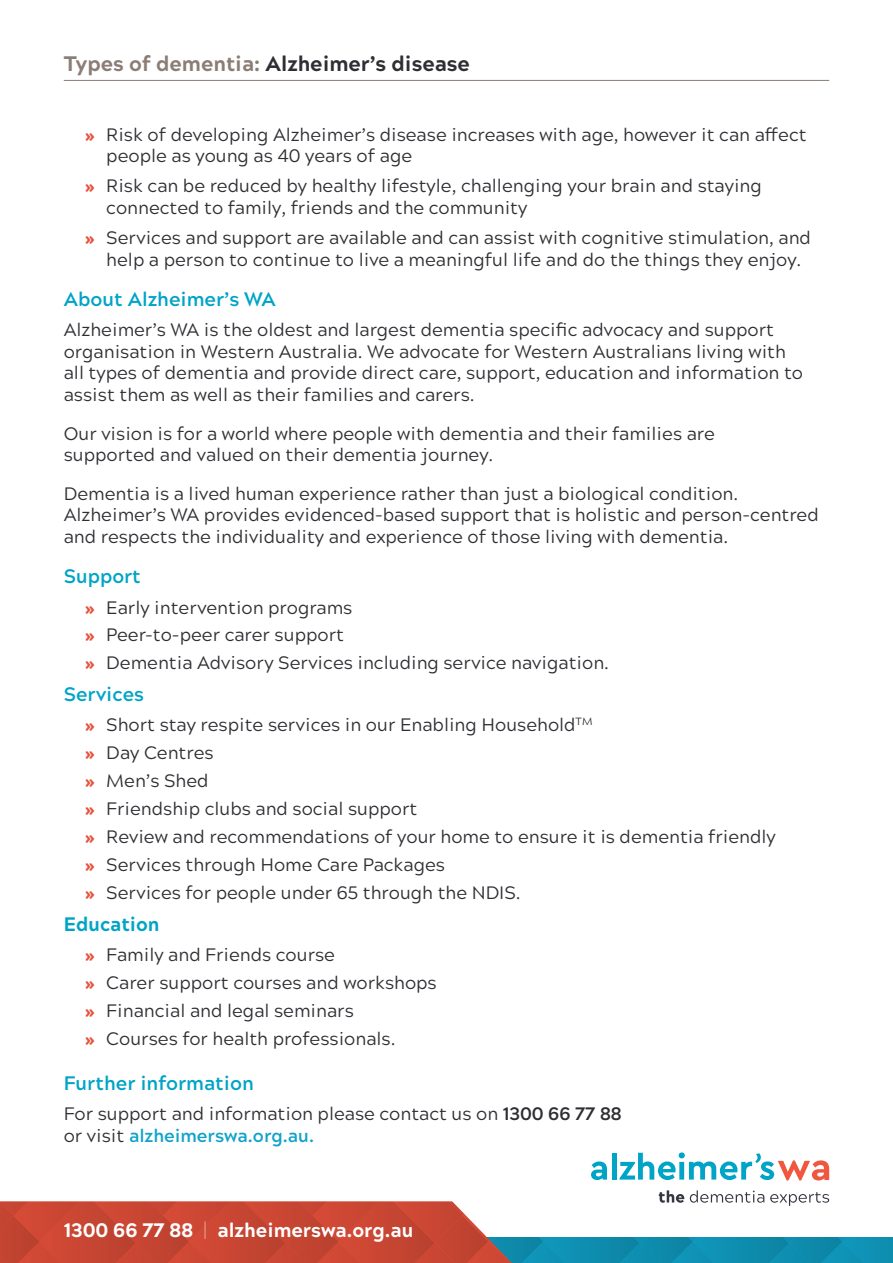
<style>
.page{position:relative;width:893px;height:1263px;background:#fff}
.page>*{position:absolute;margin:0;border:0;box-sizing:border-box;transform-origin:0 0}
.t1{font:800 21px "Acherus Grotesque";color:#2e2e33}
.t2{font:700 19.5px "Acherus Grotesque";color:#00a4c6}
.t3{font:800 19.5px "Acherus Grotesque";color:#fff}
.t4{font:800 19.5px "Acherus Grotesque";color:#00a4c6}
.t5{font:18px/28px "Acherus Grotesque";color:#2e2e33}
.s1{color:#8b7d75}
.s2{font-weight:900;font-size:15.75px;color:#e6513b}
.s3{font-weight:700}
.s4{font-weight:700;color:#11a3ca}
.s5{font-weight:100}
</style>
<div class="page">
<svg style="left:591px;top:1161px;width:16px;height:19px"></svg>
<hr style="left:612px;top:1153px;width:4px;height:26px;background:#00a4c7">
<svg style="left:619px;top:1152px;width:210px;height:28px"></svg>
<svg style="left:659px;top:1190px;width:170px;height:16px"></svg>
<div style="left:596px;top:1237px;width:71px;height:26px;background:#0e8aab"></div>
<img style="left:666px;top:1241px;width:76px;height:22px">
<img style="left:667px;top:1237px;width:73px;height:4px">
<img style="left:742px;top:1243px;width:73px;height:20px">
<img style="left:740px;top:1237px;width:75px;height:6px">
<svg style="left:815px;top:1237px;width:78px;height:26px"></svg>
<img style="left:817px;top:1237px;width:72px;height:4px">
<img style="left:815px;top:1241px;width:74px;height:22px">
<svg style="left:0;top:1201px;width:596px;height:62px;background:#c16458"></svg>
<div style="left:189px;top:1201px;width:47px;height:62px;background:#cd4734"></div>
<hr style="left:64px;top:80px;width:765px;height:1px;background:#8b7d75">
<p class="t1" style="left:64px;top:46px;width:408px"><span class="s1">Types of dementia:</span> Alzheimer’s disease</p>
<p class="t5" style="left:106px;top:123px;width:702px;line-height:21.6px;text-indent:-21px"><span class="s2">»</span> Risk of developing Alzheimer’s disease increases with age, however it can affect people as young as 40 years of age</p>
<p class="t5" style="left:106px;top:174px;width:657px;line-height:21.6px;text-indent:-21px"><span class="s2">»</span> Risk can be reduced by healthy lifestyle, challenging your brain and staying connected to family, friends and the community</p>
<p class="t5" style="left:106px;top:226px;width:706px;line-height:21.6px;text-indent:-21px"><span class="s2">»</span> Services and support are available and can assist with cognitive stimulation, and help a person to continue to live a meaningful life and do the things they enjoy.</p>
<p class="t2" style="left:64px;top:283px;width:213px">About Alzheimer’s WA</p>
<p class="t5" style="left:64px;top:318px;width:741px;line-height:21.6px">Alzheimer’s WA is the oldest and largest dementia specific advocacy and support organisation in Western Australia. We advocate for Western Australians living with all types of dementia and provide direct care, support, education and information to assist them as well as their families and carers.</p>
<p class="t5" style="left:64px;top:421px;width:653px;line-height:21.6px">Our vision is for a world where people with dementia and their families are supported and valued on their dementia journey.</p>
<p class="t5" style="left:64px;top:482px;width:756px;line-height:21.6px">Dementia is a lived human experience rather than just a biological condition.<br>Alzheimer’s WA provides evidenced-based support that is holistic and person-centred and respects the individuality and experience of those living with dementia.</p>
<p class="t2" style="left:64px;top:560px;width:79px">Support</p>
<p class="t5" style="left:85px;top:592px;width:525px"><span class="s2">»</span> Early intervention programs<br><span class="s2">»</span> Peer-to-peer carer support<br><span class="s2">»</span> Dementia Advisory Services including service navigation.</p>
<p class="t2" style="left:64px;top:678px;width:82px">Services</p>
<p class="t5" style="left:85px;top:710px;width:692px"><span class="s2">»</span> Short stay respite services in our Enabling Household<sup>TM<br></sup><span class="s2">»</span> Day Centres<br><span class="s2">»</span> Men’s Shed<br><span class="s2">»</span> Friendship clubs and social support<br><span class="s2">»</span> Review and recommendations of your home to ensure it is dementia friendly <span class="s2">»</span> Services through Home Care Packages<br><span class="s2">»</span> Services for people under 65 through the NDIS.</p>
<p class="t4" style="left:64px;top:908px;width:97px">Education</p>
<p class="t5" style="left:85px;top:940px;width:353px"><span class="s2">»</span> Family and Friends course<br><span class="s2">»</span> Carer support courses and workshops <span class="s2">»</span> Financial and legal seminars<br><span class="s2">»</span> Courses for health professionals.</p>
<p class="t2" style="left:64px;top:1066px;width:191px">Further information</p>
<p class="t5" style="left:64px;top:1102px;width:559px;line-height:21.6px">For support and information please contact us on <span class="s3">1300 66 77 88 </span>or visit <span class="s4">alzheimerswa.org.au.</span></p>
<p class="t3" style="left:64px;top:1214px;width:351px">1300 66 77 88 <span class="s5">|</span> alzheimerswa.org.au</p>
</div>
